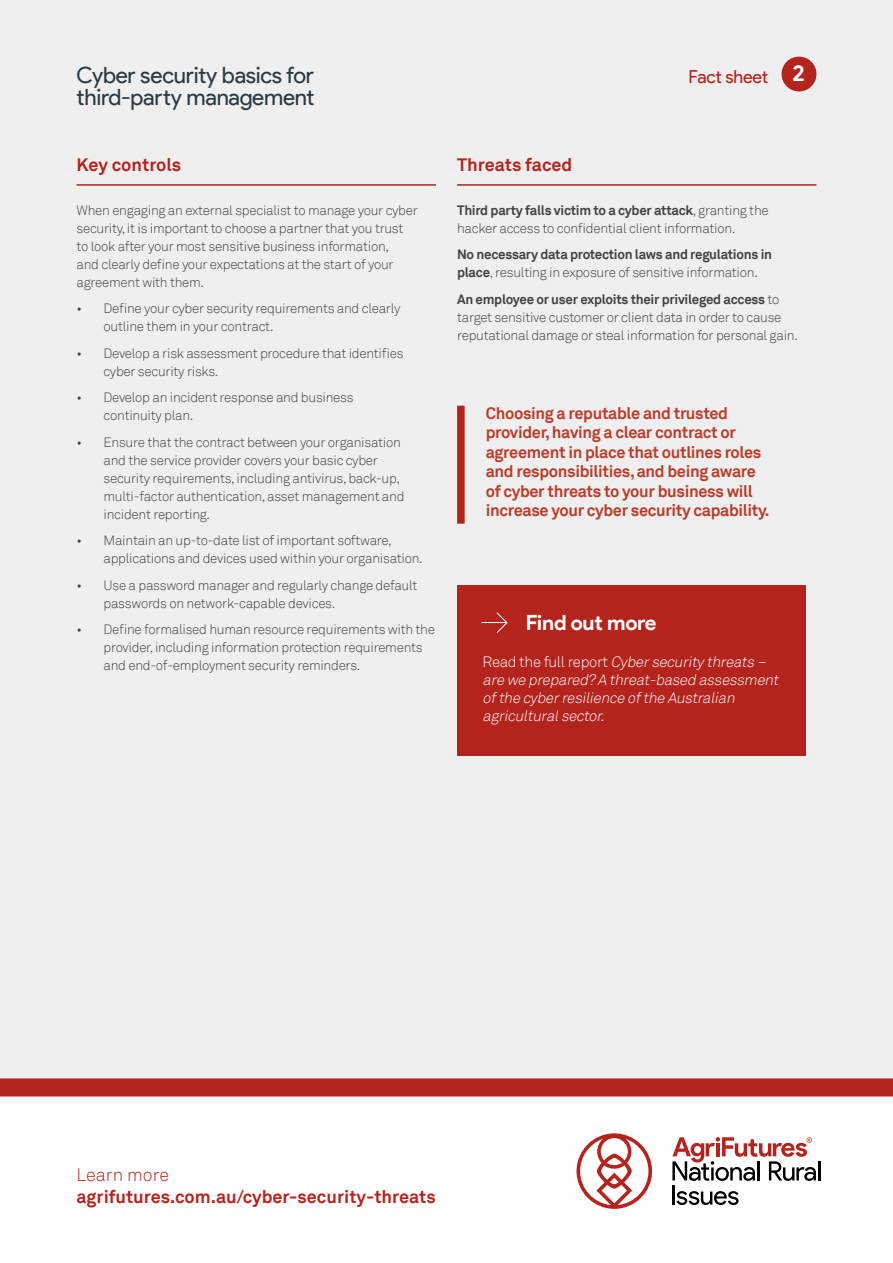
<style>
.page{position:relative;width:893px;height:1263px;background:#fff}
.page>*{position:absolute;margin:0;border:0;box-sizing:border-box;transform-origin:0 0}
.t1{font:22.5px "Product Sans";letter-spacing:-.01em;color:#2a3942}
.t2{font:700 21px "Product Sans";letter-spacing:-.015em;color:#fff}
.t3{font:700 18px "Akkurat TT";color:#b5231d}
.t4{font:18px "Product Sans";letter-spacing:-.015em;color:#b5231d}
.t5{font:300 18px "Akkurat TT";color:#b5231d}
.t6{font:700 16.5px/19.5px "Akkurat TT";letter-spacing:-.02em;color:#bc3b29}
.t7{font:italic 300 15px/18px "Akkurat TT";color:#fff}
.t8{font:300 13.5px/18px "Akkurat TT";letter-spacing:-.02em;color:#414042}
.t9{font:700 13.5px/18px "Akkurat TT";letter-spacing:-.02em;color:#414042}
.s1{font-weight:700;font-size:22.5px;color:#fff}
.s2{font-weight:700}
.s3{font-weight:300}
.s4{font-style:normal}
</style>
<div class="page">
<div style="left:0;top:0;width:893px;height:1089px;background:#efeff0"></div>
<hr style="left:77px;top:184px;width:359px;height:2px;background:#b5231d">
<div style="left:0;top:1078px;width:893px;height:18px;background:#b5231d"></div>
<div style="left:457px;top:585px;width:349px;height:170px;background:#b5231d"></div>
<svg style="left:482px;top:612px;width:26px;height:21px"></svg>
<div style="left:782px;top:57px;width:34px;height:34px;background:#b5231d;border-radius:50%"></div>
<hr style="left:818px;top:1161px;width:3px;height:19px;background:#000">
<hr style="left:672px;top:1185px;width:3px;height:19px;background:#000">
<svg style="left:676px;top:1191px;width:63px;height:14px"></svg>
<svg style="left:672px;top:1137px;width:144px;height:44px"></svg>
<svg style="left:576px;top:1133px;width:76px;height:76px"></svg>
<hr style="left:457px;top:184px;width:359px;height:2px;background:#b5231d">
<div style="left:457px;top:406px;width:8px;height:118px;background:#b5231d"></div>
<h1 class="t1" style="left:77px;top:62px;width:239px">Cyber security basics for</h1>
<h3 class="t4" style="left:689px;top:66px;width:117px">Fact sheet <span class="s1">2</span></h3>
<h1 class="t1" style="left:77px;top:85px;width:239px">third-party management</h1>
<h3 class="t3" style="left:77px;top:154px;width:106px">Key controls</h3>
<p class="t8" style="left:77px;top:201px;width:343px">When engaging an external specialist to manage your cyber security, it is important to choose a partner that you trust to look after your most sensitive business information,<br>and clearly define your expectations at the start of your agreement with them.</p>
<p class="t8" style="left:104px;top:300px;width:298px;text-indent:-27px">• Define your cyber security requirements and clearly outline them in your contract.</p>
<p class="t8" style="left:104px;top:344px;width:302px;text-indent:-27px">• Develop a risk assessment procedure that identifies cyber security risks.</p>
<p class="t8" style="left:104px;top:389px;width:252px;text-indent:-27px">• Develop an incident response and business continuity plan.</p>
<p class="t8" style="left:104px;top:433px;width:302px;text-indent:-27px">• Ensure that the contract between your organisation and the service provider covers your basic cyber security requirements, including antivirus, back-up, multi-factor authentication, asset management and incident reporting.</p>
<p class="t8" style="left:104px;top:532px;width:321px;text-indent:-27px">• Maintain an up-to-date list of important software, applications and devices used within your organisation.</p>
<p class="t8" style="left:104px;top:576px;width:315px;text-indent:-27px">• Use a password manager and regularly change default passwords on network-capable devices.</p>
<p class="t8" style="left:104px;top:621px;width:333px;text-indent:-27px">• Define formalised human resource requirements with the provider, including information protection requirements and end-of-employment security reminders.</p>
<h3 class="t3" style="left:457px;top:154px;width:117px">Threats faced</h3>
<p class="t8" style="left:457px;top:201px;width:313px"><span class="s2">Third party falls victim to a cyber attack</span>, granting the hacker access to confidential client information.</p>
<p class="t9" style="left:457px;top:246px;width:317px">No necessary data protection laws and regulations in place<span class="s3">, resulting in exposure of sensitive information.</span></p>
<p class="t8" style="left:457px;top:290px;width:342px"><span class="s2">An employee or user exploits their privileged access</span> to target sensitive customer or client data in order to cause reputational damage or steal information for personal gain.</p>
<p class="t6" style="left:486px;top:403px;width:285px">Choosing a reputable and trusted provider, having a clear contract or agreement in place that outlines roles and responsibilities, and being aware of cyber threats to your business will increase your cyber security capability.</p>
<h2 class="t2" style="left:526px;top:609px;width:132px">Find out more</h2>
<p class="t7" style="left:483px;top:653px;width:300px"><span class="s4">R e a d t h e fu l l re p o rt</span> Cybersecurity threats – are we prepared?A threat-based assessment ofthe cyberresilience ofthe Australian agriculturalsector.</p>
<h3 class="t5" style="left:77px;top:1164px;width:94px">Learn more</h3>
<h3 class="t3" style="left:77px;top:1186px;width:361px">agrifutures.com.au/cyber-security-threats</h3>
</div>
